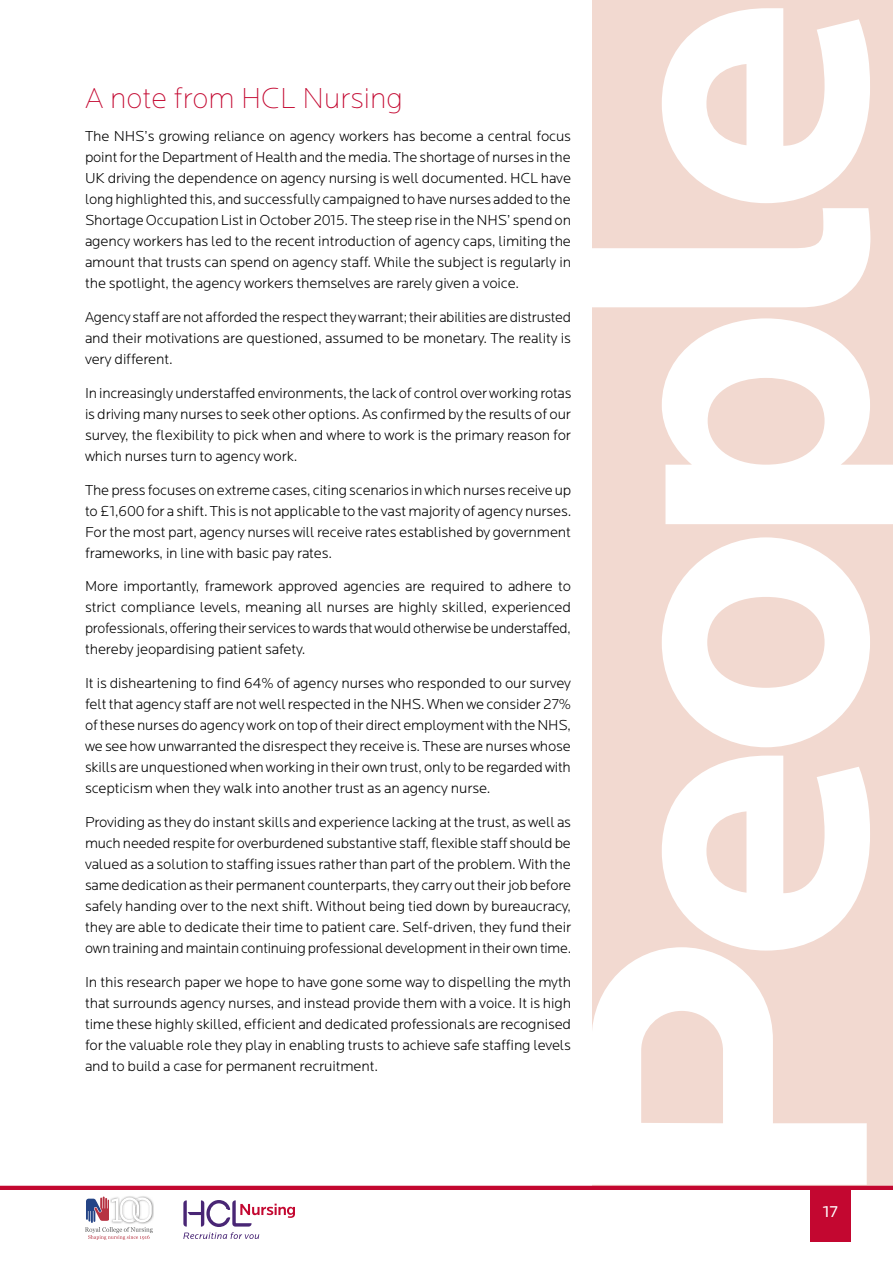
<style>
.page{position:relative;width:893px;height:1263px;background:#fff}
.page>*{position:absolute;margin:0;border:0;box-sizing:border-box;transform-origin:0 0}
.t1{font:700 413.1px "Locator";letter-spacing:-.06em;color:#fff}
.t2{font:200 30px "Locator";color:#c30730}
.t3{font:16.5px "Locator";color:#fff}
.t4{font:300 15px/21px "Locator";letter-spacing:-.01em;color:#000;text-align:justify}
</style>
<div class="page">
<div style="left:592px;top:0;width:301px;height:1188px;background:#f2d9d0"></div>
<svg style="left:183px;top:1200px;width:112px;height:38px"></svg>
<hr style="left:0;top:1186px;width:893px;height:4px;background:#c30730">
<div style="left:810px;top:1188px;width:40px;height:53px;background:#c30730"></div>
<img style="left:153px;top:1203px;width:1px;height:14px">
<svg style="left:85px;top:1196px;width:68px;height:44px"></svg>
<h2 class="t2" style="left:85px;top:82px;width:319px">A note from HCL Nursing</h2>
<p class="t4" style="left:85px;top:126px;width:488px">The NHS’s growing reliance on agency workers has become a central focus point for the Department of Health and the media. The shortage of nurses in the UK driving the dependence on agency nursing is well documented. HCL have long highlighted this, and successfully campaigned to have nurses added to the Shortage Occupation List in October 2015. The steep rise in the NHS’ spend on agency workers has led to the recent introduction of agency caps, limiting the amount that trusts can spend on agency staff. While the subject is regularly in the spotlight, the agency workers themselves are rarely given a voice.</p>
<p class="t4" style="left:85px;top:307px;width:488px">Agency staff are not afforded the respect they warrant; their abilities are distrusted and their motivations are questioned, assumed to be monetary. The reality is very different.</p>
<p class="t4" style="left:85px;top:383px;width:488px">In increasingly understaffed environments, the lack of control over working rotas is driving many nurses to seek other options. As confirmed by the results of our survey, the flexibility to pick when and where to work is the primary reason for which nurses turn to agency work.</p>
<p class="t4" style="left:85px;top:480px;width:488px">The press focuses on extreme cases, citing scenarios in which nurses receive up to £1,600 for a shift. This is not applicable to the vast majority of agency nurses.<br>For the most part, agency nurses will receive rates established by government frameworks, in line with basic pay rates.</p>
<p class="t4" style="left:85px;top:576px;width:487px">More importantly, framework approved agencies are required to adhere to strict compliance levels, meaning all nurses are highly skilled, experienced professionals, offering their services to wards that would otherwise be understaffed, thereby jeopardising patient safety.</p>
<p class="t4" style="left:85px;top:673px;width:488px">It is disheartening to find 64% of agency nurses who responded to our survey felt that agency staff are not well respected in the NHS. When we consider 27% of these nurses do agency work on top of their direct employment with the NHS, we see how unwarranted the disrespect they receive is. These are nurses whose skills are unquestioned when working in their own trust, only to be regarded with scepticism when they walk into another trust as an agency nurse.</p>
<p class="t4" style="left:85px;top:812px;width:488px">Providing as they do instant skills and experience lacking at the trust, as well as much needed respite for overburdened substantive staff, flexible staff should be valued as a solution to staffing issues rather than part of the problem. With the same dedication as their permanent counterparts, they carry out their job before safely handing over to the next shift. Without being tied down by bureaucracy, they are able to dedicate their time to patient care. Self-driven, they fund their own training and maintain continuing professional development in their own time.</p>
<p class="t4" style="left:85px;top:972px;width:488px">In this research paper we hope to have gone some way to dispelling the myth that surrounds agency nurses, and instead provide them with a voice. It is high time these highly skilled, efficient and dedicated professionals are recognised for the valuable role they play in enabling trusts to achieve safe staffing levels and to build a case for permanent recruitment.</p>
<h1 class="t1" style="left:493px;top:1222px;width:1231px;rotate:-90deg">People</h1>
<p class="t3" style="left:823px;top:1203px;width:17px">17</p>
</div>
